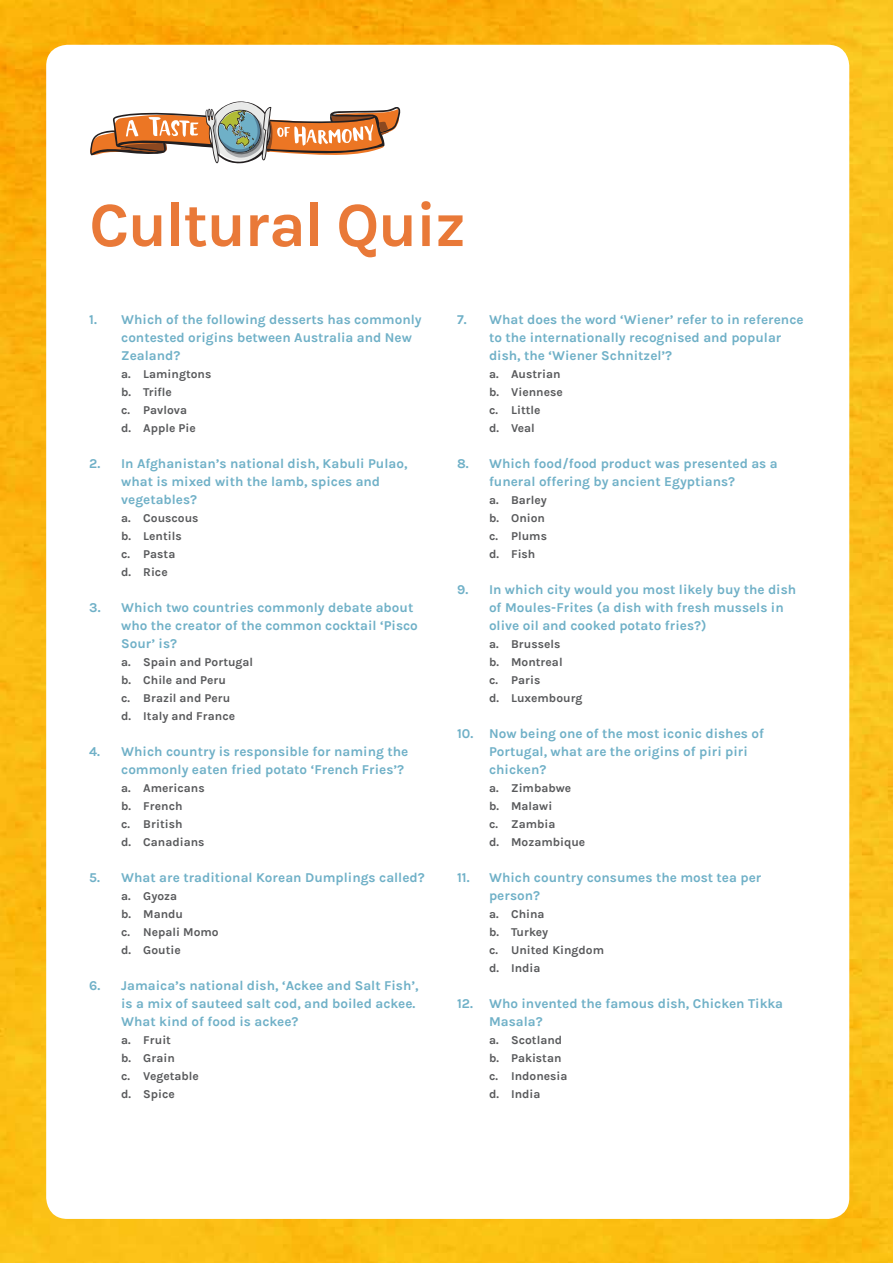
<style>
.page{position:relative;width:893px;height:1263px;background:#fff}
.page>*{position:absolute;margin:0;border:0;box-sizing:border-box;transform-origin:0 0}
.t1{font:700 63px "Karla";letter-spacing:-.025em;color:#e97938}
.t2{font:700 13.5px/18px "Karla";color:#6fb0c7}
.t3{font:700 12px/18px "Karla";color:#58595b}
</style>
<div class="page">
<img style="left:0;top:0;width:893px;height:1263px">
<div style="left:46px;top:45px;width:803px;height:1174px;background:#fff;border-radius:21px"></div>
<svg style="left:90px;top:101px;width:311px;height:63px"></svg>
<h1 class="t1" style="left:89px;top:188px;width:378px">Cultural Quiz</h1>
<p class="t2" style="left:121px;top:311px;width:302px;text-indent:-32px">1. Which of the following desserts has commonly contested origins between Australia and New<br>Zealand?</p>
<p class="t3" style="left:121px;top:365px;width:92px">a. Lamingtons b. Trifle<br>c. Pavlova<br>d. Apple Pie</p>
<p class="t2" style="left:121px;top:455px;width:288px;text-indent:-32px">2. In Afghanistan’s national dish, Kabuli Pulao, what is mixed with the lamb, spices and vegetables?</p>
<p class="t3" style="left:121px;top:509px;width:79px">a. Couscous b. Lentils<br>c. Pasta<br>d. Rice</p>
<p class="t2" style="left:121px;top:599px;width:298px;text-indent:-32px">3. Which two countries commonly debate about who the creator of the common cocktail ‘Pisco<br>Sour’ is?</p>
<p class="t3" style="left:121px;top:653px;width:134px">a. Spain and Portugal b. Chile and Peru<br>c. Brazil and Peru<br>d. Italy and France</p>
<p class="t2" style="left:121px;top:743px;width:289px;text-indent:-32px">4. Which country is responsible for naming the commonly eaten fried potato ‘French Fries’?</p>
<p class="t3" style="left:121px;top:779px;width:85px">a. Americans b. French<br>c. British<br>d. Canadians</p>
<p class="t2" style="left:89px;top:869px;width:337px">5. What are traditional Korean Dumplings called?</p>
<p class="t3" style="left:121px;top:887px;width:99px">a. Gyoza<br>b. Mandu<br>c. Nepali Momo d. Goutie</p>
<p class="t2" style="left:121px;top:977px;width:299px;text-indent:-32px">6. Jamaica’s national dish, ‘Ackee and Salt Fish’, is a mix of sauteed salt cod, and boiled ackee.<br>What kind of food is ackee?</p>
<p class="t3" style="left:121px;top:1031px;width:79px">a. Fruit<br>b. Grain<br>c. Vegetable d. Spice</p>
<p class="t2" style="left:489px;top:311px;width:316px;text-indent:-32px">7. What does the word ‘Wiener’ refer to in reference to the internationally recognised and popular dish, the ‘Wiener Schnitzel’?</p>
<p class="t3" style="left:489px;top:365px;width:75px">a. Austrian b. Viennese c. Little<br>d. Veal</p>
<p class="t2" style="left:489px;top:455px;width:290px;text-indent:-32px">8. Which food/food product was presented as a funeral offering by ancient Egyptians?</p>
<p class="t3" style="left:489px;top:491px;width:59px">a. Barley b. Onion c. Plums d. Fish</p>
<p class="t2" style="left:489px;top:581px;width:309px;text-indent:-32px">9. In which city would you most likely buy the dish of Moules-Frites (a dish with fresh mussels in olive oil and cooked potato fries?)</p>
<p class="t3" style="left:489px;top:635px;width:95px">a. Brussels<br>b. Montreal<br>c. Paris<br>d. Luxembourg</p>
<p class="t2" style="left:489px;top:725px;width:276px;text-indent:-32px">10. Now being one of the most iconic dishes of<br>Portugal, what are the origins of piri piri chicken?</p>
<p class="t3" style="left:489px;top:779px;width:98px">a. Zimbabwe<br>b. Malawi<br>c. Zambia<br>d. Mozambique</p>
<p class="t2" style="left:489px;top:869px;width:274px;text-indent:-32px">11. Which country consumes the most tea per person?</p>
<p class="t3" style="left:489px;top:905px;width:117px">a. China<br>b. Turkey<br>c. United Kingdom d. India</p>
<p class="t2" style="left:489px;top:995px;width:296px;text-indent:-32px">12. Who invented the famous dish, Chicken Tikka<br>Masala?</p>
<p class="t3" style="left:489px;top:1031px;width:80px">a. Scotland b. Pakistan c. Indonesia d. India</p>
</div>
